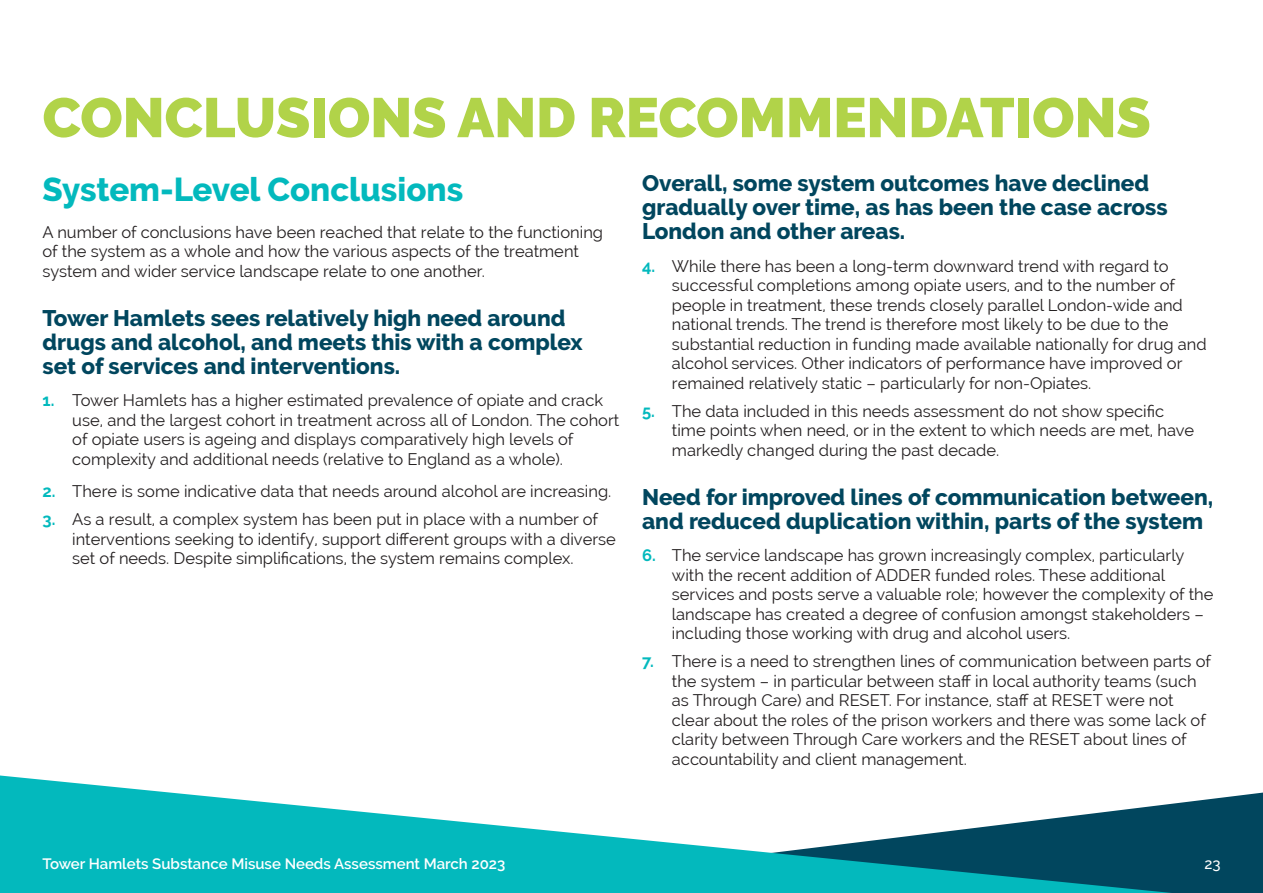
<style>
.page{position:relative;width:1263px;height:893px;background:#fff}
.page>*{position:absolute;margin:0;border:0;box-sizing:border-box;transform-origin:0 0}
.t1{font:900 55.5px "Raleway";color:#b1d349}
.Subhead{font:800 33px "Raleway";color:#03b9bd}
._3rd_tier_copy{font:800 22.5px/24px "Raleway";color:#01465e}
.Body{font:16.5px/19.5px "Raleway";color:#231f20}
.t2{font:600 15px "Raleway";color:#fff}
.t3{font:500 15px "Raleway";color:#fff}
.s1{font-weight:700;color:#03b9bd}
</style>
<div class="page">
<svg style="left:0;top:775px;width:1263px;height:118px;fill:#03b9bd"></svg>
<p class="t1" style="left:43px;top:85px;width:1110px">CONCLUSIONS AND RECOMMENDATIONS</p>
<p class="Subhead" style="left:43px;top:171px;width:422px">System-Level Conclusions</p>
<p class="Body" style="left:43px;top:222px;width:562px">A number of conclusions have been reached that relate to the functioning of the system as a whole and how the various aspects of the treatment system and wider service landscape relate to one another.</p>
<p class="_3rd_tier_copy" style="left:43px;top:306px;width:542px">Tower Hamlets sees relatively high need around drugs and alcohol, and meets this with a complex set of services and interventions.</p>
<p class="Body" style="left:72px;top:391px;width:549px;text-indent:-30px"><span class="s1">1.</span> Tower Hamlets has a higher estimated prevalence of opiate and crack use, and the largest cohort in treatment across all of London. The cohort of opiate users is ageing and displays comparatively high levels of complexity and additional needs (relative to England as a whole).</p>
<p class="Body" style="left:43px;top:482px;width:570px"><span class="s1">2.</span> There is some indicative data that needs around alcohol are increasing.</p>
<p class="Body" style="left:72px;top:510px;width:545px;text-indent:-30px"><span class="s1">3.</span> As a result, a complex system has been put in place with a number of interventions seeking to identify, support different groups with a diverse set of needs. Despite simplifications, the system remains complex.</p>
<p class="_3rd_tier_copy" style="left:642px;top:171px;width:527px">Overall, some system outcomes have declined gradually over time, as has been the case across<br>London and other areas.</p>
<p class="Body" style="left:672px;top:256px;width:536px;text-indent:-30px"><span class="s1">4.</span> While there has been a long-term downward trend with regard to successful completions among opiate users, and to the number of people in treatment, these trends closely parallel London-wide and national trends. The trend is therefore most likely to be due to the substantial reduction in funding made available nationally for drug and alcohol services. Other indicators of performance have improved or remained relatively static – particularly for non-Opiates.</p>
<p class="Body" style="left:672px;top:401px;width:524px;text-indent:-30px"><span class="s1">5.</span> The data included in this needs assessment do not show specific time points when need, or in the extent to which needs are met, have markedly changed during the past decade.</p>
<p class="_3rd_tier_copy" style="left:642px;top:485px;width:573px">Need for improved lines of communication between, and reduced duplication within, parts of the system</p>
<p class="Body" style="left:672px;top:546px;width:543px;text-indent:-30px"><span class="s1">6.</span> The service landscape has grown increasingly complex, particularly with the recent addition of ADDER funded roles. These additional services and posts serve a valuable role; however the complexity of the landscape has created a degree of confusion amongst stakeholders – including those working with drug and alcohol users.</p>
<p class="Body" style="left:672px;top:652px;width:541px;text-indent:-30px"><span class="s1">7.</span> There is a need to strengthen lines of communication between parts of the system – in particular between staff in local authority teams (such as Through Care) and RESET. For instance, staff at RESET were not clear about the roles of the prison workers and there was some lack of clarity between Through Care workers and the RESET about lines of accountability and client management.</p>
<p class="t2" style="left:43px;top:855px;width:464px">Tower Hamlets Substance Misuse Needs Assessment March 2023</p>
<p class="t3" style="left:1204px;top:855px;width:18px">23</p>
</div>
